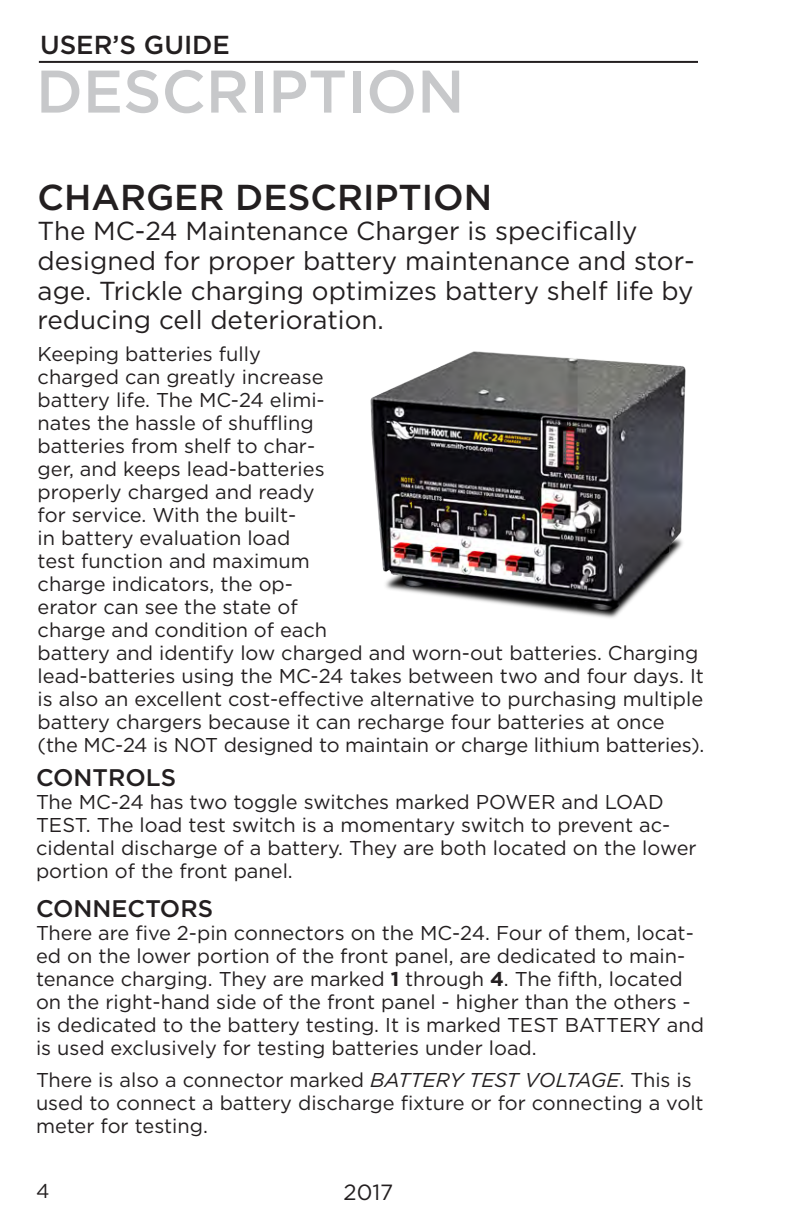
<style>
.page{position:relative;width:792px;height:1224px;background:#fff}
.page>*{position:absolute;margin:0;border:0;box-sizing:border-box;transform-origin:0 0}
.Section_Marker{font:500 60px "Gotham HTF";color:#c7c8ca}
.para_sect_head{font:500 36px "Gotham HTF";color:#231f20}
.t1{font:26px/30px "Gotham HTF";color:#231f20}
.t2{font:500 26px "Gotham HTF";color:#231f20}
.para_sect_head-2{font:500 24px "Gotham HTF";color:#231f20}
.t3{font:22px "Gotham HTF";color:#231f20}
.t4{font:20px/23px "Gotham HTF";color:#231f20}
.s1{font-weight:700}
.s2{font-style:italic}
</style>
<div class="page">
<img style="left:370px;top:351px;width:316px;height:267px">
<hr style="left:39px;top:61px;width:659px;height:2px;background:#231f20">
<h3 class="t2" style="left:40px;top:30px;width:192px">USER’S GUIDE</h3>
<p class="Section_Marker" style="left:36px;top:57px;width:430px">DESCRIPTION</p>
<p class="para_sect_head" style="left:38px;top:177px;width:456px">CHARGER DESCRIPTION</p>
<p class="t1" style="left:38px;top:215px;width:659px">The MC-24 Maintenance Charger is specifically designed for proper battery maintenance and stor&shy;age. Trickle charging optimizes battery shelf life by reducing cell deterioration.</p>
<p class="t4" style="left:38px;top:343px;width:668px">Keeping batteries fully<br>charged can greatly increase<br>battery life. The MC-24 elimi-<br>nates the hassle of shuffling<br>batteries from shelf to char-<br>ger, and keeps lead-batteries<br>properly charged and ready<br>for service. With the built-<br>in battery evaluation load<br>test function and maximum<br>charge indicators, the op-<br>erator can see the state of<br>charge and condition of each<br>battery and identify low charged and worn-out batteries. Charging lead-batteries using the MC-24 takes between two and four days. It is also an excellent cost-effective alternative to purchasing multiple battery chargers because it can recharge four batteries at once (the MC-24 is NOT designed to maintain or charge lithium batteries).</p>
<p class="para_sect_head-2" style="left:36px;top:764px;width:142px">CONTROLS</p>
<p class="t4" style="left:36px;top:790px;width:662px">The MC-24 has two toggle switches marked POWER and LOAD TEST. The load test switch is a momentary switch to prevent ac&shy;cidental discharge of a battery. They are both located on the lower portion of the front panel.</p>
<p class="para_sect_head-2" style="left:36px;top:895px;width:179px">CONNECTORS</p>
<p class="t4" style="left:36px;top:921px;width:670px">There are five 2-pin connectors on the MC-24. Four of them, locat&shy;ed on the lower portion of the front panel, are dedicated to main&shy;tenance charging. They are marked <span class="s1">1</span> through <span class="s1">4</span>. The fifth, located on the right-hand side of the front panel - higher than the others - is dedicated to the battery testing. It is marked TEST BATTERY and is used exclusively for testing batteries under load.</p>
<p class="t4" style="left:36px;top:1068px;width:669px">There is also a connector marked <span class="s2">BATTERY TEST VOLTAGE</span>. This is used to connect a battery discharge fixture or for connecting a volt meter for testing.</p>
<p class="t4" style="left:36px;top:1179px;width:15px">4</p>
<p class="t3" style="left:344px;top:1180px;width:51px">2017</p>
</div>
